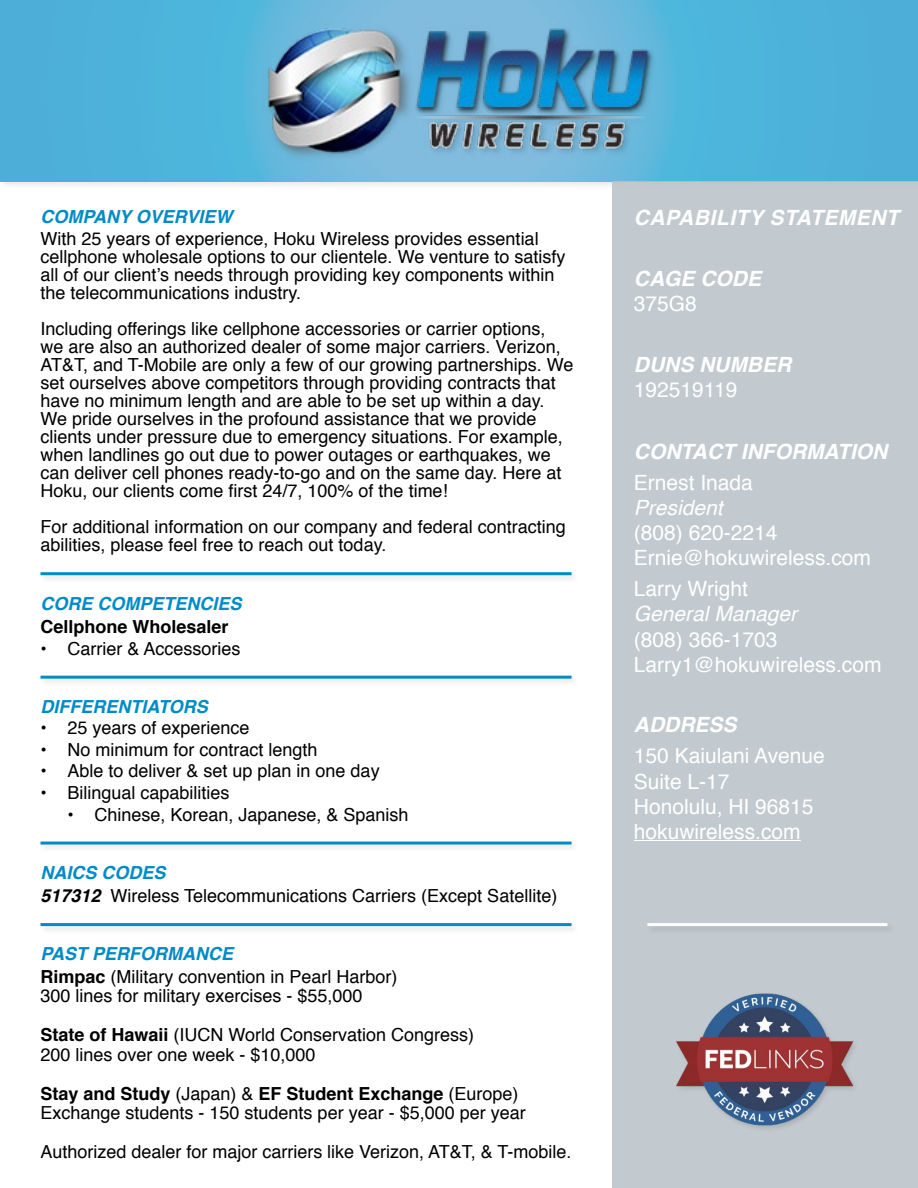
<style>
.page{position:relative;width:918px;height:1188px;background:#fff}
.page>*{position:absolute;margin:0;border:0;box-sizing:border-box;transform-origin:0 0}
.t1{font:21px/25.2px "Helvetica";color:#fff}
.t2{font:italic 700 21px "Helvetica";color:#fff}
.t3{font:italic 21px "Helvetica";color:#fff}
.t4{font:italic 700 21px "Helvetica";letter-spacing:.025em;color:#fff}
.t5{font:18px/18px "Helvetica";color:#000}
.t6{font:italic 700 18px "Helvetica";color:#008bc7}
.t7{font:18px "Helvetica";color:#000101}
.t8{font:700 18px "Helvetica";color:#000}
.s1{font-weight:700;font-style:italic}
.s2{font-weight:700}
</style>
<div class="page">
<div style="left:0;top:0;width:918px;height:190px;background:#f6f6f6"></div>
<svg style="left:0;top:0;width:918px;height:182px;background:#53b3da"></svg>
<div style="left:612px;top:182px;width:306px;height:1006px;background:#c2cacf"></div>
<div style="left:39px;top:571px;width:541px;height:13px;background:#000;opacity:.12"></div>
<hr style="left:40px;top:572px;width:532px;height:3px;background:#008bc7">
<div style="left:39px;top:674px;width:541px;height:13px;background:#000;opacity:.12"></div>
<hr style="left:40px;top:676px;width:532px;height:3px;background:#008bc7">
<div style="left:39px;top:840px;width:541px;height:13px;background:#000;opacity:.12"></div>
<hr style="left:40px;top:842px;width:532px;height:3px;background:#008bc7">
<div style="left:645px;top:921px;width:250px;height:13px;background:#bcc4c9"></div>
<hr style="left:647px;top:923px;width:240px;height:3px;background:#fff">
<div style="left:39px;top:921px;width:541px;height:13px;background:#000;opacity:.12"></div>
<hr style="left:40px;top:923px;width:532px;height:3px;background:#008bc7">
<hr style="left:634px;top:840px;width:167px;height:1px;background:#fff">
<img style="left:677px;top:993px;width:176px;height:136px">
<div style="left:263px;top:25px;width:397px;height:141px;background:#000;opacity:.12"></div>
<img style="left:261px;top:23px;width:396px;height:138px">
<p class="t6" style="left:40px;top:202px;width:194px">COMPANY OVERVIEW</p>
<p class="t5" style="left:40px;top:230px;width:526px">With 25 years of experience, Hoku Wireless provides essential cellphone wholesale options to our clientele. We venture to satisfy all of our client’s needs through providing key components within the telecommunications industry.</p>
<p class="t5" style="left:40px;top:320px;width:535px">Including offerings like cellphone accessories or carrier options,<br>we are also an authorized dealer of some major carriers. Verizon, AT&amp;T, and T-Mobile are only a few of our growing partnerships. We set ourselves above competitors through providing contracts that have no minimum length and are able to be set up within a day.<br>We pride ourselves in the profound assistance that we provide clients under pressure due to emergency situations. For example, when landlines go out due to power outages or earthquakes, we can deliver cell phones ready-to-go and on the same day. Here at Hoku, our clients come first 24/7, 100% of the time!</p>
<p class="t5" style="left:40px;top:518px;width:527px">For additional information on our company and federal contracting abilities, please feel free to reach out today.</p>
<p class="t6" style="left:40px;top:589px;width:202px">CORE COMPETENCIES</p>
<p class="t8" style="left:40px;top:612px;width:190px">Cellphone Wholesaler</p>
<p class="t5" style="left:40px;top:640px;width:202px">• Carrier &amp; Accessories</p>
<p class="t6" style="left:40px;top:692px;width:169px">DIFFERENTIATORS</p>
<p class="t5" style="left:40px;top:719px;width:211px">• 25 years of experience</p>
<p class="t5" style="left:40px;top:741px;width:279px">• No minimum for contract length</p>
<p class="t5" style="left:40px;top:763px;width:341px">• Able to deliver &amp; set up plan in one day</p>
<p class="t5" style="left:40px;top:784px;width:191px">• Bilingual capabilities</p>
<p class="t5" style="left:68px;top:806px;width:343px">• Chinese, Korean, Japanese, &amp; Spanish</p>
<p class="t6" style="left:40px;top:858px;width:127px">NAICS CODES</p>
<p class="t7" style="left:40px;top:881px;width:518px"><span class="s1">517312</span> Wireless Telecommunications Carriers (Except Satellite)</p>
<p class="t6" style="left:40px;top:939px;width:194px">PAST PERFORMANCE</p>
<p class="t5" style="left:40px;top:967px;width:359px;line-height:19.5px"><span class="s2">Rimpac</span> (Military convention in Pearl Harbor)<br>300 lines for military exercises - $55,000</p>
<p class="t5" style="left:40px;top:1026px;width:435px;line-height:19.5px"><span class="s2">State of Hawaii</span> (IUCN World Conservation Congress)<br>200 lines over one week - $10,000</p>
<p class="t5" style="left:40px;top:1084px;width:487px;line-height:19.5px"><span class="s2">Stay and Study</span> (Japan) &amp; <span class="s2">EF Student Exchange</span> (Europe)<br>Exchange students - 150 students per year - $5,000 per year</p>
<p class="t5" style="left:40px;top:1143px;width:533px">Authorized dealer for major carriers like Verizon, AT&amp;T, &amp; T-mobile.</p>
<p class="t4" style="left:634px;top:200px;width:267px">CAPABILITY STATEMENT</p>
<p class="t2" style="left:634px;top:261px;width:129px">CAGE CODE</p>
<p class="t1" style="left:634px;top:292px;width:65px">375G8</p>
<p class="t2" style="left:634px;top:347px;width:159px">DUNS NUMBER</p>
<p class="t1" style="left:634px;top:378px;width:105px">192519119</p>
<p class="t2" style="left:634px;top:434px;width:255px">CONTACT INFORMATION</p>
<p class="t1" style="left:634px;top:471px;width:121px">Ernest Inada</p>
<p class="t3" style="left:634px;top:491px;width:90px">President</p>
<p class="t1" style="left:634px;top:521px;width:239px">(808) 620-2214<br>Ernie@hokuwireless.com</p>
<p class="t1" style="left:634px;top:577px;width:115px">Larry Wright</p>
<p class="t3" style="left:634px;top:597px;width:165px">General Manager</p>
<p class="t1" style="left:634px;top:627px;width:249px">(808) 366-1703<br>Larry1@hokuwireless.com</p>
<p class="t2" style="left:634px;top:708px;width:104px">ADDRESS</p>
<p class="t1" style="left:634px;top:744px;width:193px">150 Kaiulani Avenue<br>Suite L-17<br>Honolulu, HI 96815 hokuwireless.com</p>
</div>
